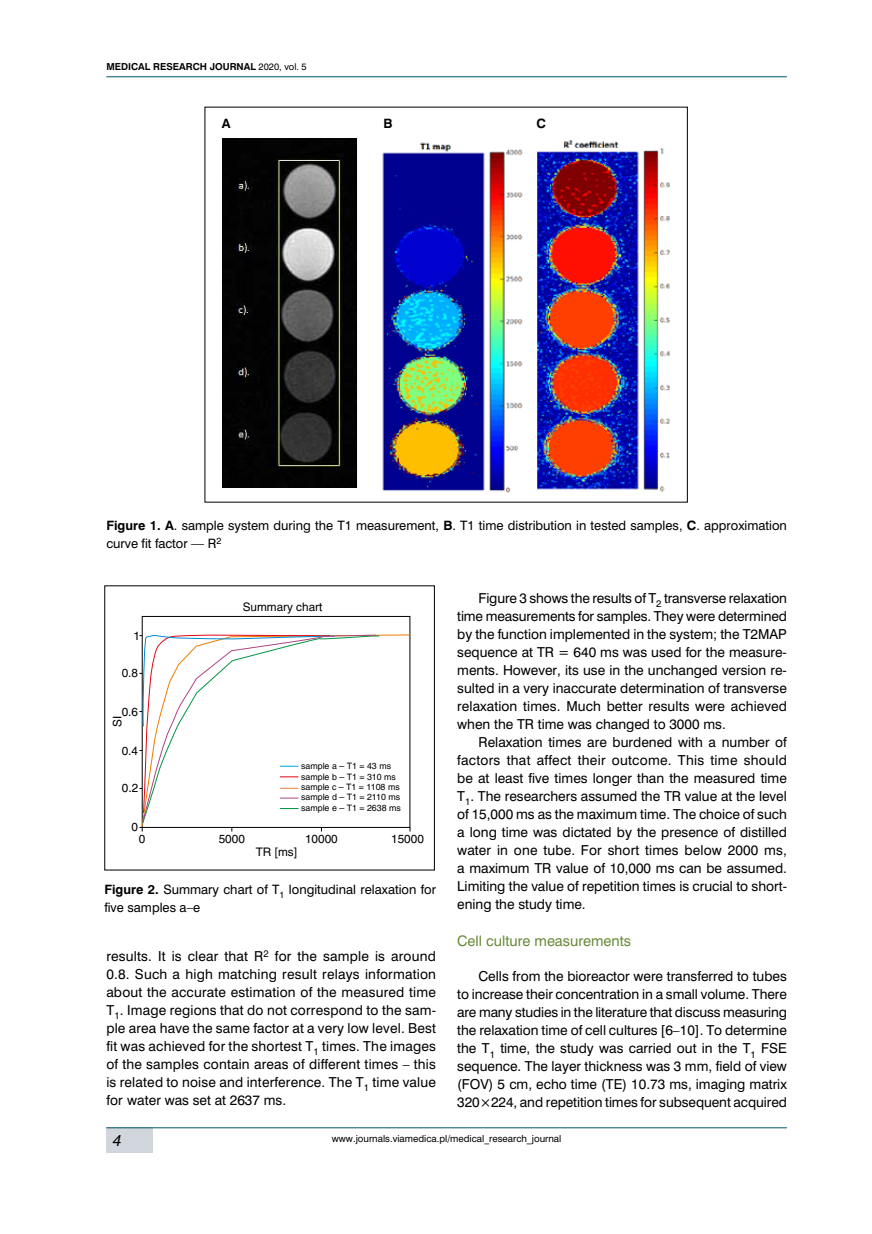
<style>
.page{position:relative;width:872px;height:1234px;background:#fff}
.page>*{position:absolute;margin:0;border:0;box-sizing:border-box;transform-origin:0 0}
.t1{font:italic 15px "Swis 721 PL";color:#000}
.t2{font:13.5px "Swis 721 PL";color:#698a38}
.t3{font:12.75px/18px "Swis 721 PL";color:#000;text-align:justify}
.t4{font:12px/18px "Swis 721 PL";color:#000}
.t5{font:700 12px "Swis 721 PL";color:#000}
.t6{font:11.7px "Switzerland";color:#000}
.t7{font:9px "Swis 721 PL";color:#000}
.t8{font:700 9px "Swis 721 PL";color:#000}
.t9{font:8.85px/10.4px "Switzerland";color:#000}
.s1{font-weight:400;font-size:8.7px}
.s2{font-weight:700}
</style>
<div class="page">
<div style="left:106px;top:1127px;width:47px;height:25px;background:#d1d6dd"></div>
<hr style="left:106px;top:76px;width:681px;height:1px;background:#00566a">
<hr style="left:106px;top:1127px;width:681px;height:1px;background:#00566a">
<img style="left:222px;top:138px;width:136px;height:349px">
<img style="left:537px;top:140px;width:133px;height:351px">
<img style="left:382px;top:142px;width:141px;height:351px">
<svg style="left:139px;top:826px;width:4px;height:5px"></svg>
<svg style="left:141px;top:634px;width:270px;height:192px"></svg>
<svg style="left:142px;top:635px;width:238px;height:189px"></svg>
<svg style="left:142px;top:634px;width:235px;height:188px"></svg>
<p class="t8" style="left:106px;top:61px;width:202px">MEDICAL RESEARCH JOURNAL <span class="s1">2020, vol. 5</span></p>
<p class="t5" style="left:222px;top:115px;width:10px">A</p>
<p class="t5" style="left:383px;top:115px;width:11px">B</p>
<p class="t5" style="left:536px;top:115px;width:11px">C</p>
<p class="t4" style="left:106px;top:516px;width:682px"><span class="s2">FIGURE 1. A</span>. sample system during the T1 measurement, <span class="s2">B</span>. T1 time distribution in tested samples, <span class="s2">C</span>. approximation curve fit factor — R<sup>2</sup></p>
<p class="t6" style="left:133px;top:628px;width:8px">1</p>
<p class="t6" style="left:122px;top:666px;width:18px">0.8</p>
<p class="t6" style="left:122px;top:704px;width:18px">0.6</p>
<p class="t6" style="left:111px;top:727px;width:13px;rotate:-90deg">SI</p>
<p class="t6" style="left:122px;top:743px;width:18px">0.4</p>
<p class="t6" style="left:122px;top:781px;width:18px">0.2</p>
<p class="t6" style="left:132px;top:820px;width:8px">0</p>
<p class="t6" style="left:243px;top:600px;width:81px">Summary chart</p>
<p class="t9" style="left:301px;top:760px;width:101px">sample a – T1 = 43 ms sample b – T1 = 310 ms sample c – T1 = 1108 ms sample d – T1 = 2110 ms sample e – T1 = 2638 ms</p>
<p class="t6" style="left:139px;top:831px;width:8px">0</p>
<p class="t6" style="left:219px;top:831px;width:28px">5000</p>
<p class="t6" style="left:305px;top:831px;width:34px">10000</p>
<p class="t6" style="left:391px;top:831px;width:34px">15000</p>
<p class="t6" style="left:256px;top:844px;width:43px">TR [ms]</p>
<p class="t4" style="left:104px;top:879px;width:333px"><span class="s2">FIGURE 2.</span> Summary chart of T<sub>1</sub> longitudinal relaxation for five samples a–e</p>
<p class="t3" style="left:106px;top:946px;width:331px">results. It is clear that R<sup>2</sup> for the sample is around 0.8. Such a high matching result relays information about the accurate estimation of the measured time T<sub>1</sub>. Image regions that do not correspond to the sam&shy;ple area have the same factor at a very low level. Best fit was achieved for the shortest T<sub>1</sub> times. The images of the samples contain areas of different times – this is related to noise and interference. The T<sub>1</sub> time value for water was set at 2637 ms.</p>
<p class="t3" style="left:457px;top:589px;width:331px;text-indent:21px">Figure 3 shows the results of T<sub>2</sub> transverse relaxation time measurements for samples. They were determined by the function implemented in the system; the T2MAP sequence at TR = 640 ms was used for the measure&shy;ments. However, its use in the unchanged version re&shy;sulted in a very inaccurate determination of transverse relaxation times. Much better results were achieved when the TR time was changed to 3000 ms.</p>
<p class="t3" style="left:457px;top:733px;width:331px;text-indent:21px">Relaxation times are burdened with a number of factors that affect their outcome. This time should be at least five times longer than the measured time T<sub>1</sub>. The researchers assumed the TR value at the level of 15,000 ms as the maximum time. The choice of such a long time was dictated by the presence of distilled water in one tube. For short times below 2000 ms, a maximum TR value of 10,000 ms can be assumed.<br>Limiting the value of repetition times is crucial to short&shy;ening the study time.</p>
<p class="t2" style="left:457px;top:931px;width:175px">Cell culture measurements</p>
<p class="t3" style="left:457px;top:966px;width:331px;text-indent:21px">Cells from the bioreactor were transferred to tubes to increase their concentration in a small volume. There are many studies in the literature that discuss measuring the relaxation time of cell cultures [6–10]. To determine the T<sub>1</sub> time, the study was carried out in the T<sub>1</sub> FSE sequence. The layer thickness was 3 mm, field of view (FOV) 5 cm, echo time (TE) 10.73 ms, imaging matrix 320×224, and repetition times for subsequent acquired</p>
<p class="t1" style="left:113px;top:1130px;width:10px">4</p>
<p class="t7" style="left:332px;top:1132px;width:231px">www.journals.viamedica.pl/medical_research_journal</p>
</div>
